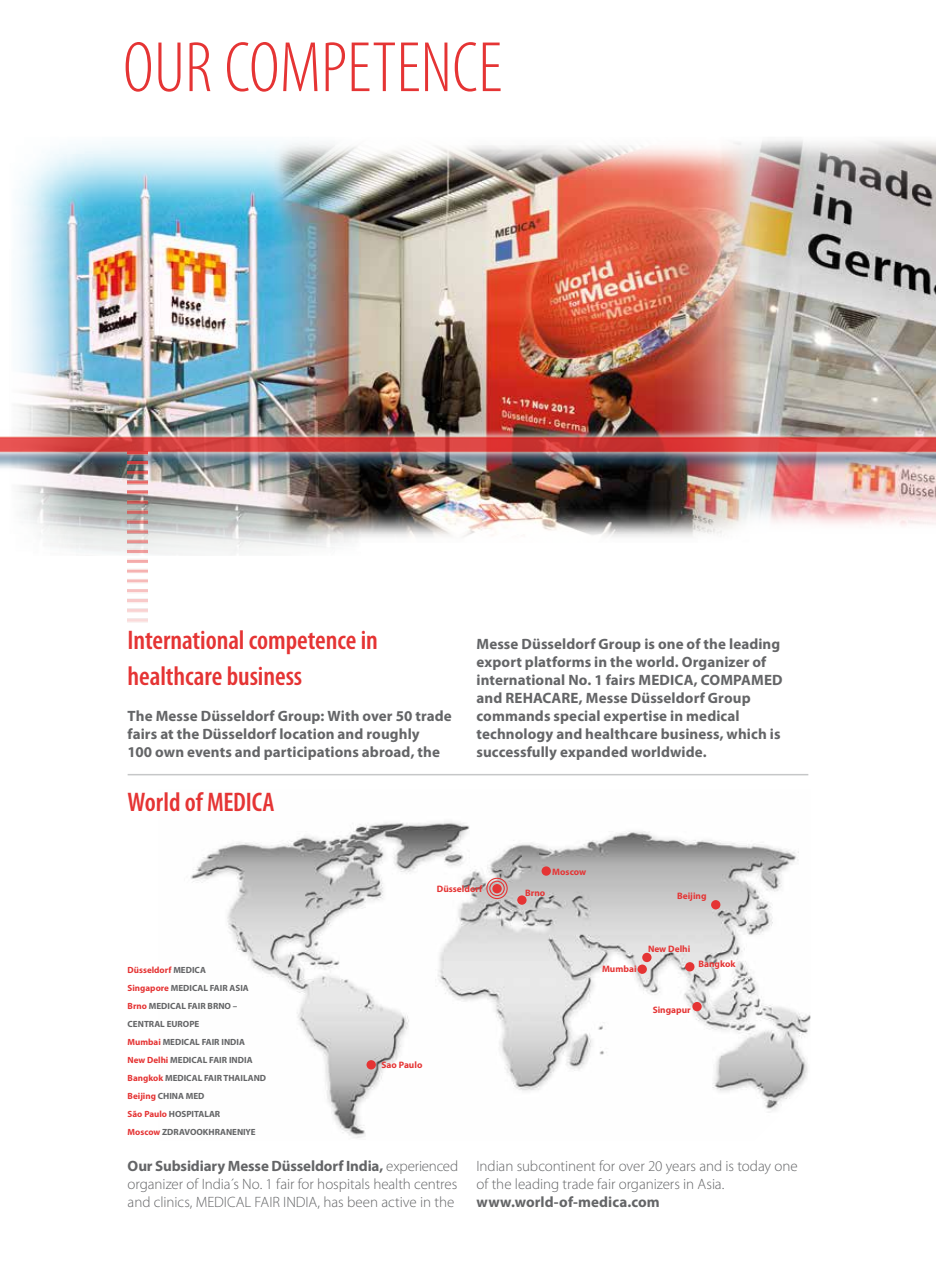
<style>
.page{position:relative;width:936px;height:1276px;background:#fff}
.page>*{position:absolute;margin:0;border:0;box-sizing:border-box;transform-origin:0 0}
.t1{font:300 condensed 72px "Myriad Pro";letter-spacing:.005em;color:#e53434}
.t2{font:600 condensed 27px/36px "Myriad Pro";letter-spacing:-.005em;color:#e53434}
.t3{font:700 15px/18px "Myriad Pro";letter-spacing:.005em;color:#646567}
.t4{font:300 15px/18px "Myriad Pro";letter-spacing:-.005em;color:#646567;text-align:justify}
.t5{font:700 9.3px "Myriad Pro";color:#e53434}
.t6{font:700 9px/18px "Myriad Pro";color:#646567}
.s1{color:#e53434}
.s2{font-weight:700}
</style>
<div class="page">
<img style="left:18px;top:140px;width:917px;height:93px">
<img style="left:0;top:233px;width:935px;height:339px">
<img style="left:128px;top:451px;width:19px;height:172px">
<img style="left:190px;top:822px;width:620px;height:316px">
<svg style="left:637px;top:964px;width:10px;height:10px"></svg>
<div style="left:642px;top:952px;width:9px;height:10px;background:#e53434;border-radius:50%"></div>
<div style="left:685px;top:962px;width:9px;height:9px;background:#e53434;border-radius:50%"></div>
<div style="left:692px;top:1002px;width:9px;height:9px;background:#e53434;border-radius:50%"></div>
<div style="left:711px;top:900px;width:9px;height:9px;background:#e53434;border-radius:50%"></div>
<div style="left:541px;top:866px;width:10px;height:9px;background:#e53434;border-radius:50%"></div>
<div style="left:517px;top:895px;width:9px;height:9px;background:#e53434;border-radius:50%"></div>
<div style="left:366px;top:1060px;width:10px;height:9px;background:#e53434;border-radius:50%"></div>
<div style="left:492px;top:884px;width:9px;height:9px;background:#e53434;border-radius:50%"></div>
<div style="left:486px;top:877px;width:21px;height:22px;border:1px solid #e53434;border-radius:50%"></div>
<div style="left:489px;top:880px;width:15px;height:16px;border:1px solid #e53434;border-radius:50%"></div>
<hr style="left:128px;top:774px;width:680px;height:1px;background:#c6c7c8">
<h1 class="t1" style="left:123px;top:25px;width:380px">OUR COMPETENCE</h1>
<h2 class="t2" style="left:128px;top:621px;width:252px">International competence in healthcare business</h2>
<p class="t3" style="left:128px;top:706px;width:325px">The Messe Düsseldorf Group: With over 50 trade fairs at the Düsseldorf location and roughly<br>100 own events and participations abroad, the</p>
<h2 class="t2" style="left:128px;top:783px;width:148px">World of MEDICA</h2>
<p class="t3" style="left:476px;top:634px;width:308px">Messe Düsseldorf Group is one of the leading export platforms in the world. Organizer of international No. 1 fairs MEDICA, COMPAMED and REHACARE, Messe Düsseldorf Group commands special expertise in medical technology and healthcare business, which is successfully expanded worldwide.</p>
<p class="t5" style="left:552px;top:865px;width:35px">Moscow</p>
<p class="t5" style="left:437px;top:883px;width:47px">Düsseldorf</p>
<p class="t5" style="left:525px;top:886px;width:22px">Brno</p>
<p class="t5" style="left:677px;top:889px;width:31px">Beijing</p>
<p class="t5" style="left:648px;top:942px;width:44px">New Delhi</p>
<p class="t5" style="left:698px;top:957px;width:38px">Bangkok</p>
<p class="t5" style="left:602px;top:962px;width:36px">Mumbai</p>
<p class="t6" style="left:128px;top:960px;width:140px"><span class="s1">Düsseldorf</span> MEDICA<br><span class="s1">Singapore</span> MEDICAL FAIR ASIA<br><span class="s1">Brno</span> MEDICAL FAIR BRNO –<br>CENTRAL EUROPE<br><span class="s1">Mumbai</span> MEDICAL FAIR INDIA<br><span class="s1">New Delhi</span> MEDICAL FAIR INDIA<br><span class="s1">Bangkok</span> MEDICAL FAIR THAILAND<br><span class="s1">Beijing</span> CHINA MED<br><span class="s1">São Paulo</span> HOSPITALAR<br><span class="s1">Moscow</span> ZDRAVOOKHRANENIYE</p>
<p class="t4" style="left:128px;top:1156px;width:332px"><span class="s2">Our Subsidiary Messe Düsseldorf India,</span> experienced organizer of India´s No. 1 fair for hospitals health centres and clinics, MEDICAL FAIR INDIA, has been active in the</p>
<p class="t4" style="left:476px;top:1156px;width:323px">Indian subcontinent for over 20 years and is today one of the leading trade fair organizers in Asia.</p>
<p class="t5" style="left:652px;top:1003px;width:40px">Singapur</p>
<p class="t5" style="left:381px;top:1059px;width:42px">Sao Paulo</p>
<p class="t3" style="left:476px;top:1192px;width:185px">www.world-of-medica.com</p>
</div>
